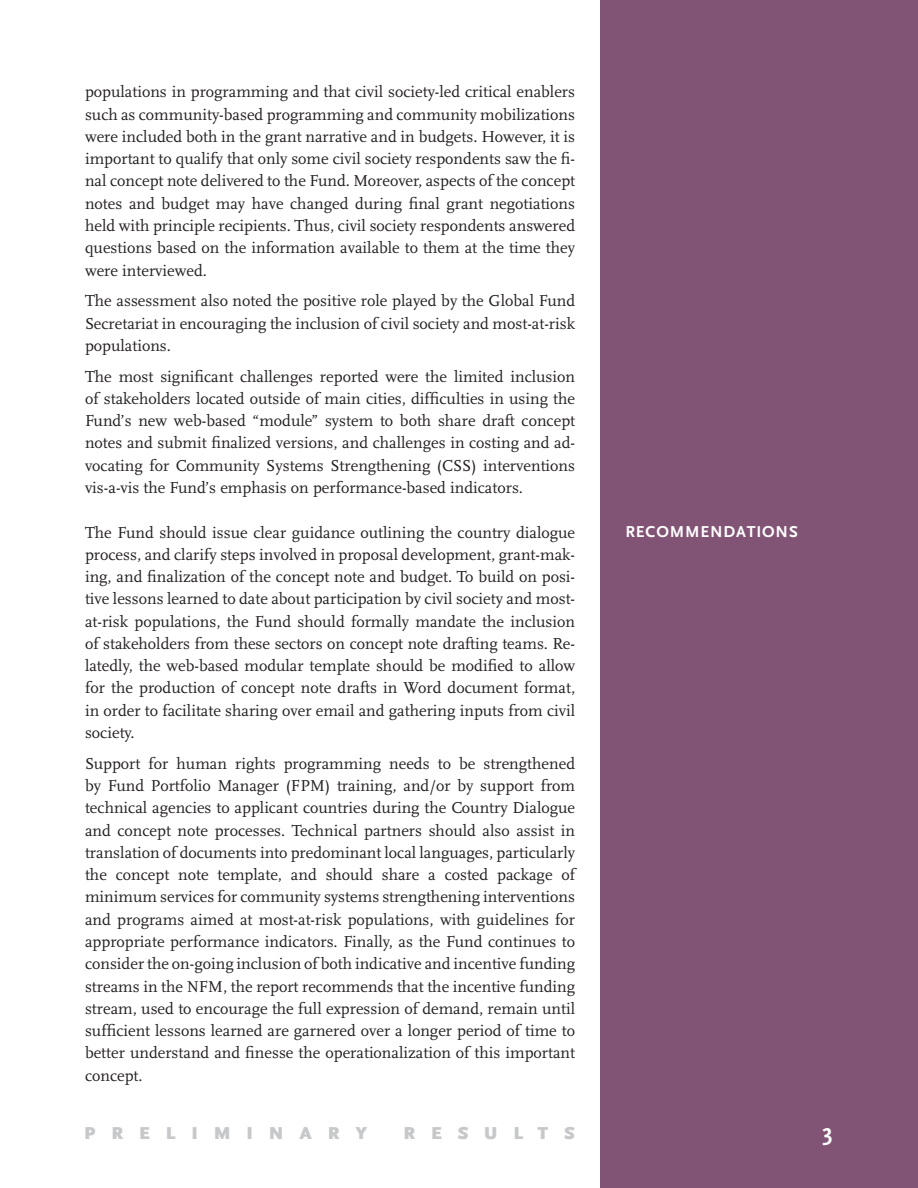
<style>
.page{position:relative;width:918px;height:1188px;background:#fff}
.page>*{position:absolute;margin:0;border:0;box-sizing:border-box;transform-origin:0 0}
.t1{font:700 24px "Scala Sans";color:#fff}
.t2{font:900 18px "Scala Sans";letter-spacing:.88em;color:#c7c8ca}
.t3{font:16.5px/22.2px "Scala";color:#231f20;text-align:justify}
.t4{font:700 16.5px "Scala Sans";letter-spacing:.05em;color:#fff}
</style>
<div class="page">
<div style="left:601px;top:0;width:317px;height:1188px;background:#815374"></div>
<p class="t3" style="left:85px;top:81px;width:492px">populations in programming and that civil society-led critical enablers such as community-based programming and community mobilizations were included both in the grant narrative and in budgets. However, it is important to qualify that only some civil society respondents saw the fi&shy;nal concept note delivered to the Fund. Moreover, aspects of the concept notes and budget may have changed during final grant negotiations held with principle recipients. Thus, civil society respondents answered questions based on the information available to them at the time they were interviewed.</p>
<p class="t3" style="left:85px;top:290px;width:492px">The assessment also noted the positive role played by the Global Fund Secretariat in encouraging the inclusion of civil society and most-at-risk populations.</p>
<p class="t3" style="left:85px;top:365px;width:492px">The most significant challenges reported were the limited inclusion of stakeholders located outside of main cities, difficulties in using the Fund’s new web-based “module” system to both share draft concept notes and submit finalized versions, and challenges in costing and ad&shy;vocating for Community Systems Strengthening (CSS) interventions vis-a-vis the Fund’s emphasis on performance-based indicators.</p>
<p class="t3" style="left:85px;top:521px;width:492px">The Fund should issue clear guidance outlining the country dialogue process, and clarify steps involved in proposal development, grant-mak&shy;ing, and finalization of the concept note and budget. To build on posi&shy;tive lessons learned to date about participation by civil society and most&shy;at-risk populations, the Fund should formally mandate the inclusion of stakeholders from these sectors on concept note drafting teams. Re&shy;latedly, the web-based modular template should be modified to allow for the production of concept note drafts in Word document format, in order to facilitate sharing over email and gathering inputs from civil society.</p>
<p class="t3" style="left:85px;top:753px;width:492px">Support for human rights programming needs to be strengthened by Fund Portfolio Manager (FPM) training, and/or by support from technical agencies to applicant countries during the Country Dialogue and concept note processes. Technical partners should also assist in translation of documents into predominant local languages, particularly the concept note template, and should share a costed package of minimum services for community systems strengthening interventions and programs aimed at most-at-risk populations, with guidelines for appropriate performance indicators. Finally, as the Fund continues to consider the on-going inclusion of both indicative and incentive funding streams in the NFM, the report recommends that the incentive funding stream, used to encourage the full expression of demand, remain until sufficient lessons learned are garnered over a longer period of time to better understand and finesse the operationalization of this important concept.</p>
<p class="t4" style="left:625px;top:523px;width:174px">RECOMMENDATIONS</p>
<p class="t2" style="left:84px;top:1124px;width:285px">PRELIMINARY</p>
<p class="t2" style="left:403px;top:1124px;width:173px">RESULTS</p>
<h1 class="t1" style="left:823px;top:1119px;width:12px">3</h1>
</div>
